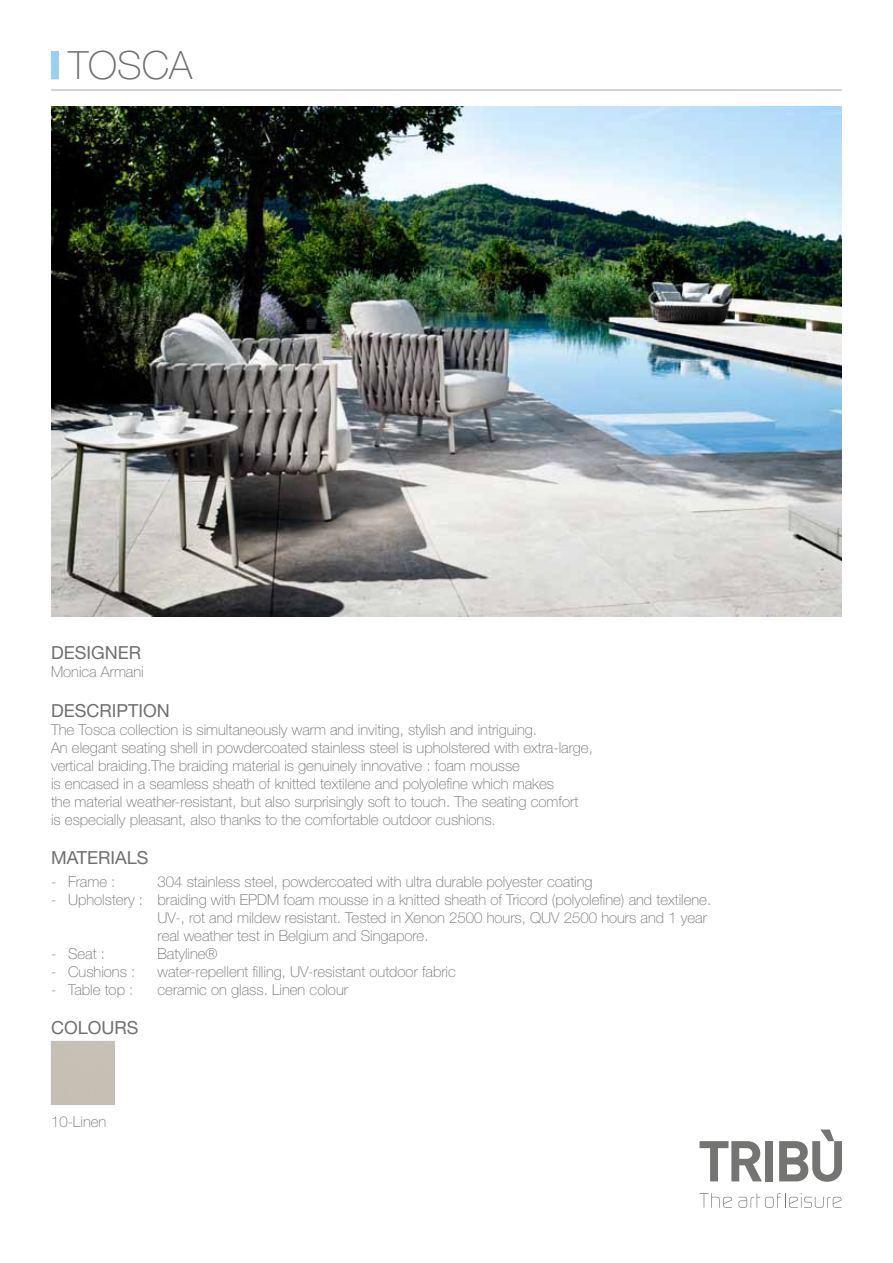
<style>
.page{position:relative;width:893px;height:1263px;background:#fff}
.page>*{position:absolute;margin:0;border:0;box-sizing:border-box;transform-origin:0 0}
.t1{font:100 39px "Helvetica Neue LT Std";color:#6f6f6e}
.t2{font:18px "Helvetica Neue LT Std";color:#6f6f6e}
.t3{font:100 15px/18px "Helvetica Neue LT Std";color:#6f6f6e}
</style>
<div class="page">
<svg style="left:699px;top:1193px;width:33px;height:15px"></svg>
<svg style="left:738px;top:1193px;width:103px;height:15px"></svg>
<div style="left:765px;top:1141px;width:8px;height:40px;background:#747473"></div>
<svg style="left:700px;top:1141px;width:62px;height:40px"></svg>
<svg style="left:779px;top:1129px;width:63px;height:53px"></svg>
<div style="left:51px;top:1041px;width:64px;height:64px;border:1px solid #c0c0c1"></div>
<div style="left:51px;top:51px;width:8px;height:28px;background:#97d2f0"></div>
<hr style="left:51px;top:89px;width:791px;height:2px;background:#c5c6c6">
<img style="left:51px;top:106px;width:791px;height:511px">
<h1 class="t1" style="left:68px;top:43px;width:75px">tosca</h1>
<p class="t2" style="left:51px;top:642px;width:91px">DESIGNER</p>
<p class="t3" style="left:51px;top:663px;width:94px">Monica Armani</p>
<p class="t2" style="left:51px;top:700px;width:120px">DESCRIPTION</p>
<p class="t3" style="left:51px;top:720px;width:543px">The Tosca collection is simultaneously warm and inviting, stylish and intriguing.<br>An elegant seating shell in powdercoated stainless steel is upholstered with extra-large, vertical braiding.The braiding material is genuinely innovative : foam mousse<br>is encased in a seamless sheath of knitted textilene and polyolefine which makes<br>the material weather-resistant, but also surprisingly soft to touch. The seating comfort<br>is especially pleasant, also thanks to the comfortable outdoor cushions.</p>
<p class="t2" style="left:51px;top:847px;width:99px">MATERIALS</p>
<p class="t3" style="left:51px;top:872px;width:66px">- Frame :</p>
<p class="t3" style="left:158px;top:872px;width:437px">304 stainless steel, powdercoated with ultra durable polyester coating</p>
<p class="t3" style="left:158px;top:890px;width:555px;text-indent:-106px">- Upholstery : braiding with EPDM foam mousse in a knitted sheath of Tricord (polyolefine) and textilene.<br>UV-, rot and mildew resistant. Tested in Xenon 2500 hours, QUV 2500 hours and 1 year real weather test in Belgium and Singapore.</p>
<p class="t3" style="left:51px;top:944px;width:55px">- Seat :</p>
<p class="t3" style="left:158px;top:944px;width:62px">Batyline®</p>
<p class="t3" style="left:51px;top:962px;width:86px">- Cushions :</p>
<p class="t3" style="left:158px;top:962px;width:300px">water-repellent filling, UV-resistant outdoor fabric</p>
<p class="t3" style="left:51px;top:980px;width:84px">- Table top :</p>
<p class="t3" style="left:158px;top:980px;width:192px">ceramic on glass. Linen colour</p>
<p class="t2" style="left:51px;top:1017px;width:89px">COLOURS</p>
<p class="t3" style="left:51px;top:1112px;width:57px">10-Linen</p>
</div>
